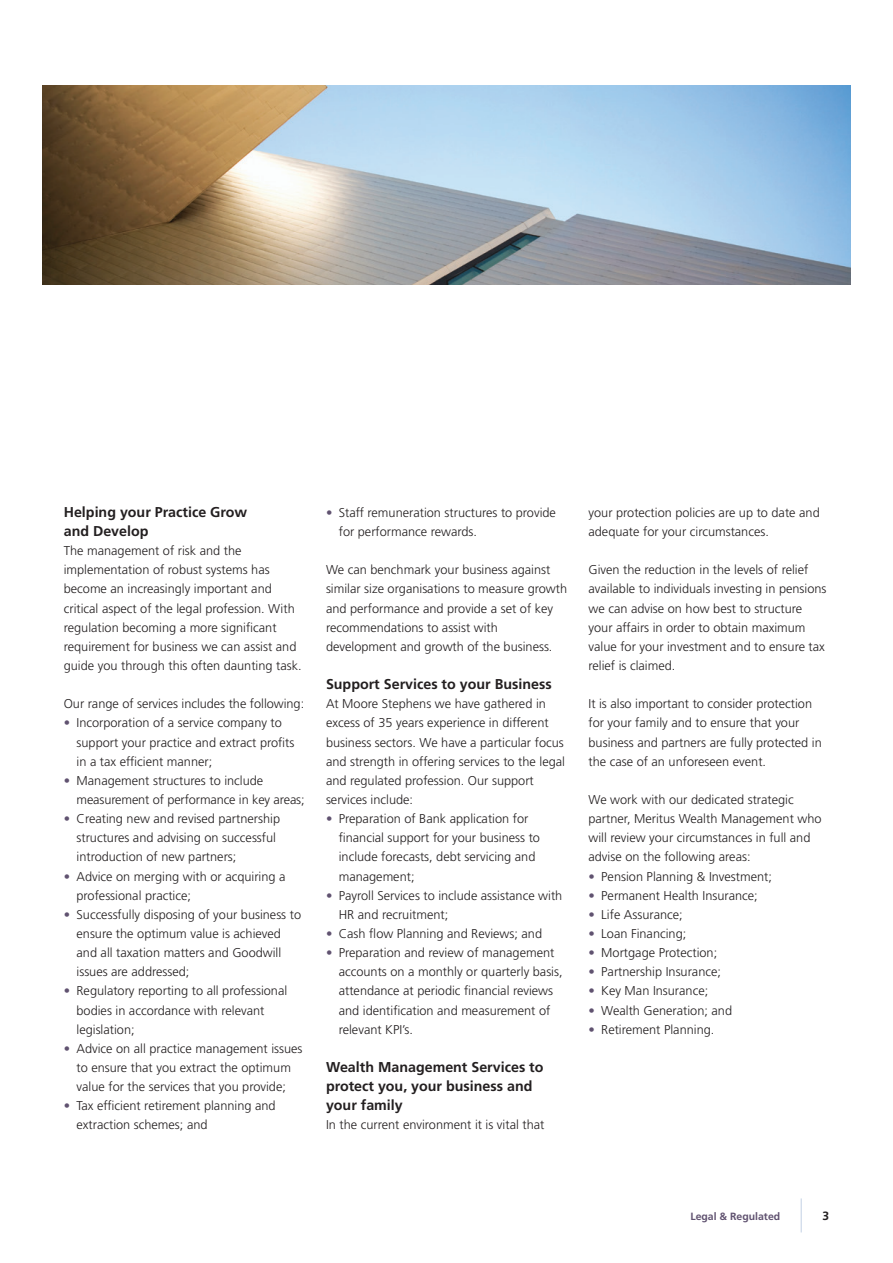
<style>
.page{position:relative;width:893px;height:1263px;background:#fff}
.page>*{position:absolute;margin:0;border:0;box-sizing:border-box;transform-origin:0 0}
.Subheading_1{font:700 14.25px/19.2px "Frutiger LT Std";color:#231f20}
.Body_copy{font:300 12.75px/19.2px "Frutiger LT Std";color:#231f20}
.RH_page_No{font:700 12px "Frutiger LT Std";color:#231f20}
.RH_Sector_descriptor{font:700 10.5px "Frutiger LT Std";color:#605270}
.s1{color:#605270}
</style>
<div class="page">
<img style="left:43px;top:85px;width:807px;height:200px">
<hr style="left:801px;top:1198px;width:1px;height:34px;background:#c2d0e4">
<p class="Subheading_1" style="left:64px;top:502px;width:185px">Helping your Practice Grow and Develop</p>
<p class="Body_copy" style="left:64px;top:541px;width:239px">The management of risk and the implementation of robust systems has become an increasingly important and critical aspect of the legal profession. With regulation becoming a more significant requirement for business we can assist and guide you through this often daunting task.</p>
<p class="Body_copy" style="left:64px;top:694px;width:242px">Our range of services includes the following:</p>
<p class="Body_copy" style="left:77px;top:714px;width:219px;text-indent:-13px"><span class="s1">•</span> Incorporation of a service company to support your practice and extract profits in a tax efficient manner;</p>
<p class="Body_copy" style="left:77px;top:771px;width:230px;text-indent:-13px"><span class="s1">•</span> Management structures to include measurement of performance in key areas;</p>
<p class="Body_copy" style="left:77px;top:809px;width:205px;text-indent:-13px"><span class="s1">•</span> Creating new and revised partnership structures and advising on successful introduction of new partners;</p>
<p class="Body_copy" style="left:77px;top:867px;width:210px;text-indent:-13px"><span class="s1">•</span> Advice on merging with or acquiring a professional practice;</p>
<p class="Body_copy" style="left:77px;top:905px;width:226px;text-indent:-13px"><span class="s1">•</span> Successfully disposing of your business to ensure the optimum value is achieved and all taxation matters and Goodwill issues are addressed;</p>
<p class="Body_copy" style="left:77px;top:981px;width:212px;text-indent:-13px"><span class="s1">•</span> Regulatory reporting to all professional bodies in accordance with relevant legislation;</p>
<p class="Body_copy" style="left:64px;top:1039px;width:240px;text-align:center"><span class="s1">•</span> Advice on all practice management issues to ensure that you extract the optimum value for the services that you provide;</p>
<p class="Body_copy" style="left:77px;top:1096px;width:201px;text-indent:-13px"><span class="s1">•</span> Tax efficient retirement planning and extraction schemes; and</p>
<p class="Body_copy" style="left:339px;top:503px;width:219px;text-indent:-13px"><span class="s1">•</span> Staff remuneration structures to provide for performance rewards.</p>
<p class="Body_copy" style="left:326px;top:560px;width:243px">We can benchmark your business against similar size organisations to measure growth and performance and provide a set of key recommendations to assist with development and growth of the business.</p>
<p class="Subheading_1" style="left:326px;top:675px;width:227px">Support Services to your Business</p>
<p class="Body_copy" style="left:326px;top:694px;width:240px">At Moore Stephens we have gathered in excess of 35 years experience in different business sectors. We have a particular focus and strength in offering services to the legal and regulated profession. Our support services include:</p>
<p class="Body_copy" style="left:339px;top:809px;width:203px;text-indent:-13px"><span class="s1">•</span> Preparation of Bank application for financial support for your business to include forecasts, debt servicing and management;</p>
<p class="Body_copy" style="left:339px;top:886px;width:225px;text-indent:-13px"><span class="s1">•</span> Payroll Services to include assistance with<br>HR and recruitment;</p>
<p class="Body_copy" style="left:326px;top:924px;width:218px"><span class="s1">•</span> Cash flow Planning and Reviews; and</p>
<p class="Body_copy" style="left:339px;top:943px;width:225px;text-indent:-13px"><span class="s1">•</span> Preparation and review of management accounts on a monthly or quarterly basis, attendance at periodic financial reviews and identification and measurement of relevant KPI’s.</p>
<p class="Subheading_1" style="left:326px;top:1057px;width:219px">Wealth Management Services to protect you, your business and your family</p>
<p class="Body_copy" style="left:326px;top:1115px;width:220px">In the current environment it is vital that</p>
<p class="Body_copy" style="left:588px;top:503px;width:233px">your protection policies are up to date and adequate for your circumstances.</p>
<p class="Body_copy" style="left:588px;top:560px;width:240px">Given the reduction in the levels of relief available to individuals investing in pensions we can advise on how best to structure your affairs in order to obtain maximum value for your investment and to ensure tax relief is claimed.</p>
<p class="Body_copy" style="left:588px;top:694px;width:235px">It is also important to consider protection for your family and to ensure that your business and partners are fully protected in the case of an unforeseen event.</p>
<p class="Body_copy" style="left:588px;top:790px;width:235px">We work with our dedicated strategic partner, Meritus Wealth Management who will review your circumstances in full and advise on the following areas:</p>
<p class="Body_copy" style="left:588px;top:867px;width:185px"><span class="s1">•</span> Pension Planning &amp; Investment;</p>
<p class="Body_copy" style="left:588px;top:886px;width:171px"><span class="s1">•</span> Permanent Health Insurance;</p>
<p class="Body_copy" style="left:588px;top:905px;width:96px"><span class="s1">•</span> Life Assurance;</p>
<p class="Body_copy" style="left:588px;top:924px;width:99px"><span class="s1">•</span> Loan Financing;</p>
<p class="Body_copy" style="left:588px;top:943px;width:130px"><span class="s1">•</span> Mortgage Protection;</p>
<p class="Body_copy" style="left:588px;top:962px;width:134px"><span class="s1">•</span> Partnership Insurance;</p>
<p class="Body_copy" style="left:588px;top:981px;width:121px"><span class="s1">•</span> Key Man Insurance;</p>
<p class="Body_copy" style="left:588px;top:1001px;width:145px"><span class="s1">•</span> Wealth Generation; and</p>
<p class="Body_copy" style="left:588px;top:1020px;width:127px"><span class="s1">•</span> Retirement Planning.</p>
<p class="RH_Sector_descriptor" style="left:690px;top:1210px;width:91px">Legal &amp; Regulated</p>
<p class="RH_page_No" style="left:822px;top:1209px;width:8px">3</p>
</div>
